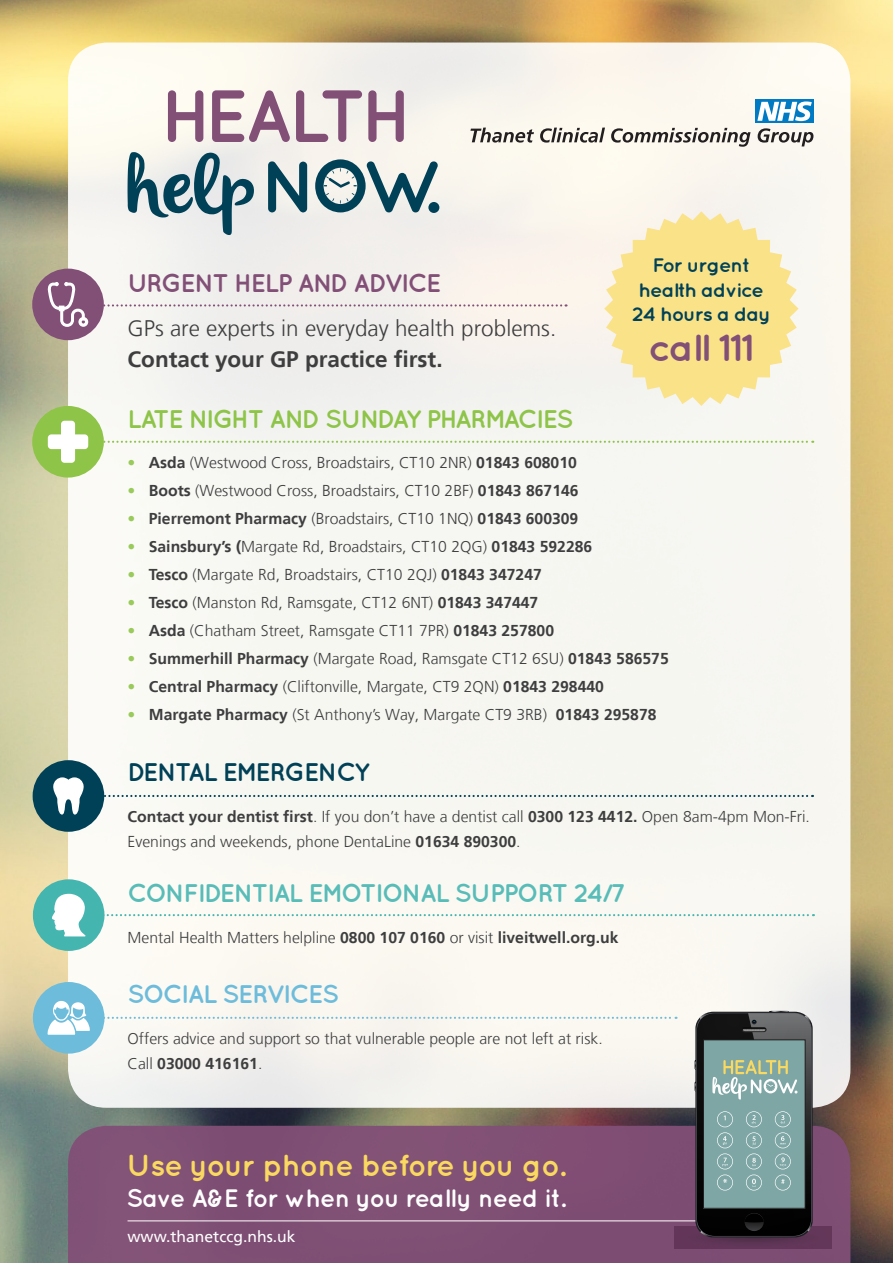
<style>
.page{position:relative;width:893px;height:1263px;background:#fff}
.page>*{position:absolute;margin:0;border:0;box-sizing:border-box;transform-origin:0 0}
.Service_heading{font:700 37.65px "Quicksand";letter-spacing:-.05em;color:#824f77;scale:1.05 1}
.Body_white{font:700 30.45px "Quicksand";letter-spacing:-.03em;color:#f9d960}
.Body{font:700 25.5px "Quicksand";letter-spacing:-.05em;color:#58bcb8}
.Service_heading-2{font:700 25.5px "Quicksand";letter-spacing:-.05em;color:#8ec448}
.Service_heading-3{font:700 25.5px "Quicksand";letter-spacing:-.05em;color:#824f77}
.Service_heading-4{font:700 25.5px "Quicksand";letter-spacing:-.05em;color:#004157}
.Service_heading-5{font:700 25.5px "Quicksand";letter-spacing:-.05em;color:#6dbcdb}
.Body_white-2{font:700 25.2px "Quicksand";letter-spacing:-.03em;color:#fff}
.Body-2{font:300 22.5px "Frutiger LT";color:#3e3e3f}
.Body-3{font:700 22.5px "Frutiger LT";color:#3e3e3f}
.Service_heading-6{font:700 19.5px/24.8px "Quicksand";letter-spacing:-.05em;color:#004157;text-align:center;scale:1.05 1}
.Body-4{font:300 15.75px "Frutiger LT";color:#3e3e3f}
.Body-5{font:700 15.75px "Frutiger LT";color:#3e3e3f}
.Service_heading-7{font:15.75px "Frutiger LT";color:#fff}
.s1{font-weight:700;color:#99ca5a}
.s2{font-weight:700}
.s3{color:#99ca5a}
.s4{font-weight:300}
</style>
<div class="page">
<img style="left:0;top:1px;width:893px;height:1262px">
<div style="left:68px;top:43px;width:782px;height:1065px;background:#f7f7f1;border-radius:38px"></div>
<div style="left:32px;top:406px;width:72px;height:72px;background:#8ec448;border-radius:50%"></div>
<svg style="left:48px;top:421px;width:765px;height:42px"></svg>
<div style="left:33px;top:760px;width:71px;height:72px;background:#004157;border-radius:50%"></div>
<svg style="left:53px;top:777px;width:760px;height:37px"></svg>
<div style="left:33px;top:879px;width:71px;height:72px;background:#45b5b0;border-radius:50%"></div>
<svg style="left:52px;top:894px;width:762px;height:42px"></svg>
<div style="left:33px;top:982px;width:71px;height:71px;background:#6dbcdb;border-radius:50%"></div>
<div style="left:32px;top:269px;width:72px;height:71px;background:#824f77;border-radius:50%"></div>
<svg style="left:48px;top:282px;width:519px;height:45px"></svg>
<svg style="left:168px;top:90px;width:236px;height:52px"></svg>
<svg style="left:128px;top:152px;width:311px;height:83px"></svg>
<svg style="left:604px;top:211px;width:194px;height:195px"></svg>
<div style="left:756px;top:100px;width:58px;height:23px;background:#007ac2"></div>
<svg style="left:757px;top:101px;width:55px;height:20px"></svg>
<svg style="left:470px;top:128px;width:64px;height:15px"></svg>
<svg style="left:540px;top:128px;width:65px;height:15px"></svg>
<svg style="left:611px;top:128px;width:140px;height:19px"></svg>
<svg style="left:758px;top:128px;width:55px;height:18px"></svg>
<div style="left:68px;top:1126px;width:782px;height:137px;background:#7e4e74"></div>
<svg style="left:46px;top:1000px;width:786px;height:248px"></svg>
<p class="Service_heading-6" style="left:632px;top:252px;width:134px">For urgent health advice<br>24 hours a day</p>
<p class="Service_heading" style="left:649px;top:325px;width:102px">call 111</p>
<p class="Service_heading-3" style="left:128px;top:268px;width:315px">URGENT HELP AND ADVICE</p>
<p class="Body-2" style="left:128px;top:315px;width:430px">GPs are experts in everyday health problems.</p>
<p class="Body-3" style="left:128px;top:346px;width:317px">Contact your GP practice first.</p>
<p class="Service_heading-2" style="left:128px;top:403px;width:447px">LATE NIGHT AND SUNDAY PHARMACIES</p>
<p class="Body-4" style="left:128px;top:454px;width:451px"><span class="s1">•</span> <span class="s2">Asda</span> (Westwood Cross, Broadstairs, CT10 2NR) <span class="s2">01843 608010</span></p>
<p class="Body-4" style="left:128px;top:482px;width:453px"><span class="s1">•</span> <span class="s2">Boots</span> (Westwood Cross, Broadstairs, CT10 2BF) <span class="s2">01843 867146</span></p>
<p class="Body-5" style="left:128px;top:510px;width:452px"><span class="s3">•</span> Pierremont Pharmacy <span class="s4">(Broadstairs, CT10 1NQ)</span> 01843 600309</p>
<p class="Body-4" style="left:128px;top:538px;width:466px"><span class="s1">•</span> <span class="s2">Sainsbury’s (</span>Margate Rd, Broadstairs, CT10 2QG) <span class="s2">01843 592286</span></p>
<p class="Body-4" style="left:128px;top:566px;width:416px"><span class="s1">•</span> <span class="s2">Tesco</span> (Margate Rd, Broadstairs, CT10 2QJ) <span class="s2">01843 347247</span></p>
<p class="Body-4" style="left:128px;top:594px;width:412px"><span class="s1">•</span> <span class="s2">Tesco</span> (Manston Rd, Ramsgate, CT12 6NT) <span class="s2">01843 347447</span></p>
<p class="Body-4" style="left:128px;top:622px;width:428px"><span class="s1">•</span> <span class="s2">Asda</span> (Chatham Street, Ramsgate CT11 7PR) <span class="s2">01843 257800</span></p>
<p class="Body-5" style="left:128px;top:650px;width:543px"><span class="s3">•</span> Summerhill Pharmacy <span class="s4">(Margate Road, Ramsgate CT12 6SU)</span> 01843 586575</p>
<p class="Body-4" style="left:128px;top:678px;width:478px"><span class="s1">•</span> <span class="s2">Central Pharmacy</span> (Cliftonville, Margate, CT9 2QN) <span class="s2">01843 298440</span></p>
<p class="Body-4" style="left:128px;top:706px;width:530px"><span class="s1">•</span> <span class="s2">Margate Pharmacy</span> (St Anthony’s Way, Margate CT9 3RB) <span class="s2">01843 295878</span></p>
<p class="Service_heading-4" style="left:128px;top:757px;width:244px">DENTAL EMERGENCY</p>
<p class="Body-4" style="left:128px;top:807px;width:684px"><span class="s2">Contact your dentist first</span>. If you don’t have a dentist call <span class="s2">0300 123 4412.</span> Open 8am-4pm Mon-Fri.</p>
<p class="Body-4" style="left:128px;top:832px;width:395px">Evenings and weekends, phone DentaLine <span class="s2">01634 890300</span>.</p>
<p class="Body" style="left:128px;top:878px;width:500px">CONFIDENTIAL EMOTIONAL SUPPORT 24/7</p>
<p class="Body-4" style="left:128px;top:928px;width:493px">Mental Health Matters helpline <span class="s2">0800 107 0160</span> or visit <span class="s2">liveitwell.org.uk</span></p>
<p class="Service_heading-5" style="left:128px;top:979px;width:213px">SOCIAL SERVICES</p>
<p class="Body-4" style="left:128px;top:1030px;width:477px">Offers advice and support so that vulnerable people are not left at risk.</p>
<p class="Body-5" style="left:128px;top:1054px;width:136px"><span class="s4">Call</span> 03000 416161<span class="s4">.</span></p>
<p class="Body_white" style="left:126px;top:1147px;width:441px">Use your phone before you go.</p>
<p class="Body_white-2" style="left:126px;top:1183px;width:441px">Save A&amp;E for when you really need it.</p>
<p class="Service_heading-7" style="left:128px;top:1227px;width:170px">www.thanetccg.nhs.uk</p>
</div>
